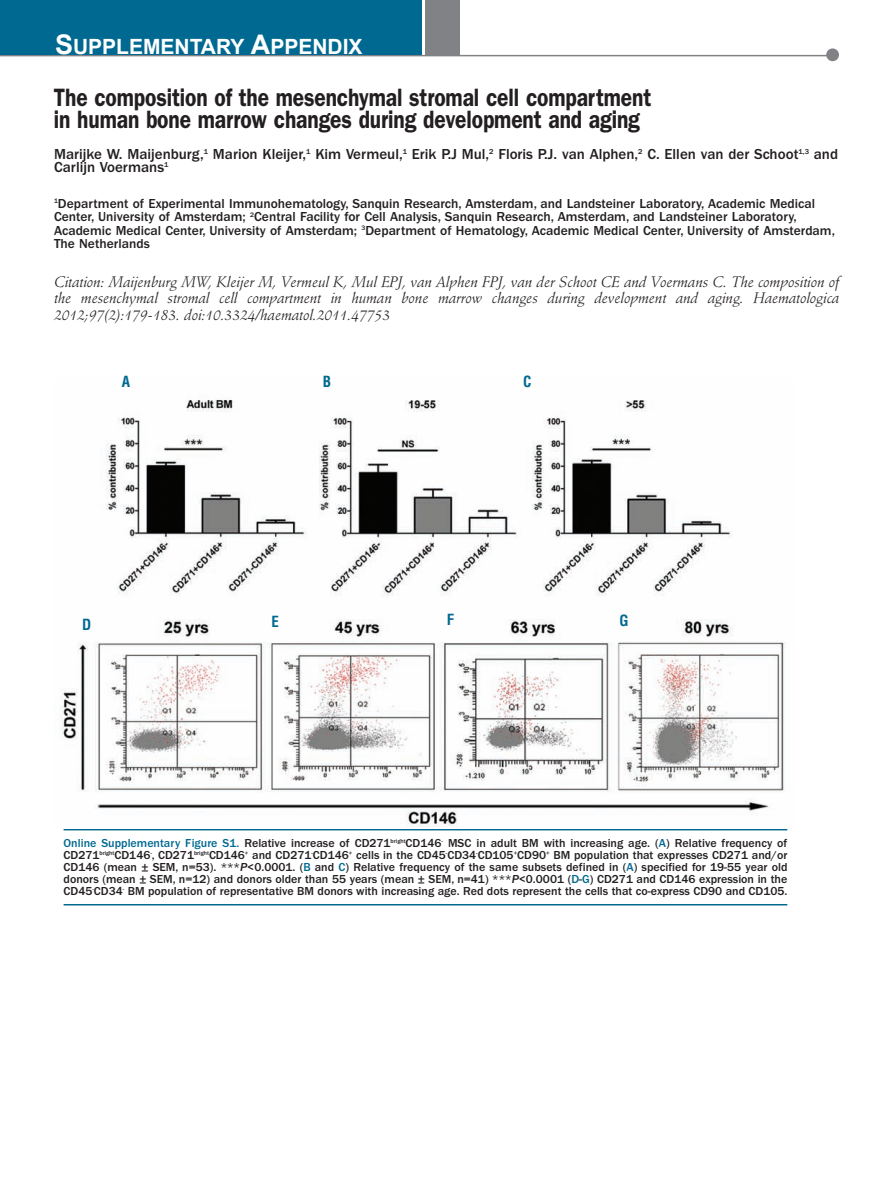
<style>
.page{position:relative;width:893px;height:1191px;background:#fff}
.page>*{position:absolute;margin:0;border:0;box-sizing:border-box;transform-origin:0 0}
.t1{font:600 25.2px/22.5px "Franklin Gothic";letter-spacing:-.005em;color:#231f20;scale:.83 1}
.t2{font:700 21px "Arial";color:#fff}
.t3{font:italic 15px/16.5px "Stempel Schneidler";letter-spacing:-.005em;color:#231f20;text-align:justify}
.t4{font:500 15px/13.5px "Franklin Gothic";color:#231f20}
.t5{font:700 condensed 15px "Helvetica";color:#006991}
.t6{font:500 13.5px/13.5px "Franklin Gothic";color:#231f20}
.t7{font:500 12px/12px "Franklin Gothic";color:#231f20;text-align:justify}
.s1{font-size:27px}
.s2{color:#006991}
.s3{font-style:italic}
</style>
<div class="page">
<hr style="left:0;top:55px;width:837px;height:1px;background:#808285">
<div style="left:826px;top:48px;width:13px;height:13px;background:#808285;border-radius:50%"></div>
<div style="left:426px;top:0;width:34px;height:55px;background:#808285"></div>
<div style="left:0;top:0;width:422px;height:55px;background:#006991"></div>
<hr style="left:64px;top:829px;width:723px;height:1px;background:#006991">
<hr style="left:64px;top:904px;width:723px;height:1px;background:#006991">
<img style="left:60px;top:400px;width:725px;height:427px">
<h2 class="t2" style="left:55px;top:35px;width:309px"><span class="s1">S</span>UPPLEMENTARY <span class="s1">A</span>PPENDIX</h2>
<h1 class="t1" style="left:54px;top:88px;width:721px">The composition of the mesenchymal stromal cell compartment in human bone marrow changes during development and aging</h1>
<p class="t4" style="left:54px;top:148px;width:786px">Marijke W. Maijenburg,<sup>1</sup> Marion Kleijer,<sup>1</sup> Kim Vermeul,<sup>1</sup> Erik P.J Mul,<sup>2</sup> Floris P.J. van Alphen,<sup>2</sup> C. Ellen van der Schoot<sup>1,3</sup> and<br>Carlijn Voermans<sup>1</sup></p>
<p class="t6" style="left:54px;top:198px;width:782px"><sup>1</sup>Department of Experimental Immunohematology, Sanquin Research, Amsterdam, and Landsteiner Laboratory, Academic Medical Center, University of Amsterdam; <sup>2</sup>Central Facility for Cell Analysis, Sanquin Research, Amsterdam, and Landsteiner Laboratory, Academic Medical Center, University of Amsterdam; <sup>3</sup>Department of Hematology, Academic Medical Center, University of Amsterdam, The Netherlands</p>
<p class="t3" style="left:54px;top:275px;width:787px">Citation: Maijenburg MW, Kleijer M, Vermeul K, Mul EPJ, van Alphen FPJ, van der Schoot CE and Voermans C. The composition of the mesenchymal stromal cell compartment in human bone marrow changes during development and aging. Haematologica 2012;97(2):179-183. doi:10.3324/haematol.2011.47753</p>
<p class="t5" style="left:122px;top:373px;width:10px">A</p>
<p class="t5" style="left:323px;top:373px;width:10px">B</p>
<p class="t5" style="left:523px;top:373px;width:10px">C</p>
<p class="t5" style="left:82px;top:616px;width:11px">D</p>
<p class="t5" style="left:271px;top:613px;width:9px">E</p>
<p class="t5" style="left:447px;top:610px;width:9px">F</p>
<p class="t5" style="left:619px;top:612px;width:11px">G</p>
<p class="t7" style="left:64px;top:838px;width:725px"><span class="s2">Online Supplementary Figure S1.</span> Relative increase of CD271<sup>bright</sup>CD146<sup>-</sup> MSC in adult BM with increasing age. (<span class="s2">A</span>) Relative frequency of CD271<sup>bright</sup>CD146<sup>-</sup>, CD271<sup>bright</sup>CD146<sup>+</sup> and CD271<sup>-</sup>CD146<sup>+</sup> cells in the CD45<sup>-</sup>CD34<sup>-</sup>CD105<sup>+</sup>CD90<sup>+</sup> BM population that expresses CD271 and/or CD146 (mean ± SEM, n=53). ***<span class="s3">P</span>&lt;0.0001. (<span class="s2">B</span> and <span class="s2">C</span>) Relative frequency of the same subsets defined in (<span class="s2">A</span>) specified for 19-55 year old donors (mean ± SEM, n=12) and donors older than 55 years (mean ± SEM, n=41) ***<span class="s3">P</span>&lt;0.0001 (<span class="s2">D</span>-<span class="s2">G</span>) CD271 and CD146 expression in the CD45<sup>-</sup>CD34<sup>-</sup> BM population of representative BM donors with increasing age. Red dots represent the cells that co-express CD90 and CD105.</p>
</div>
